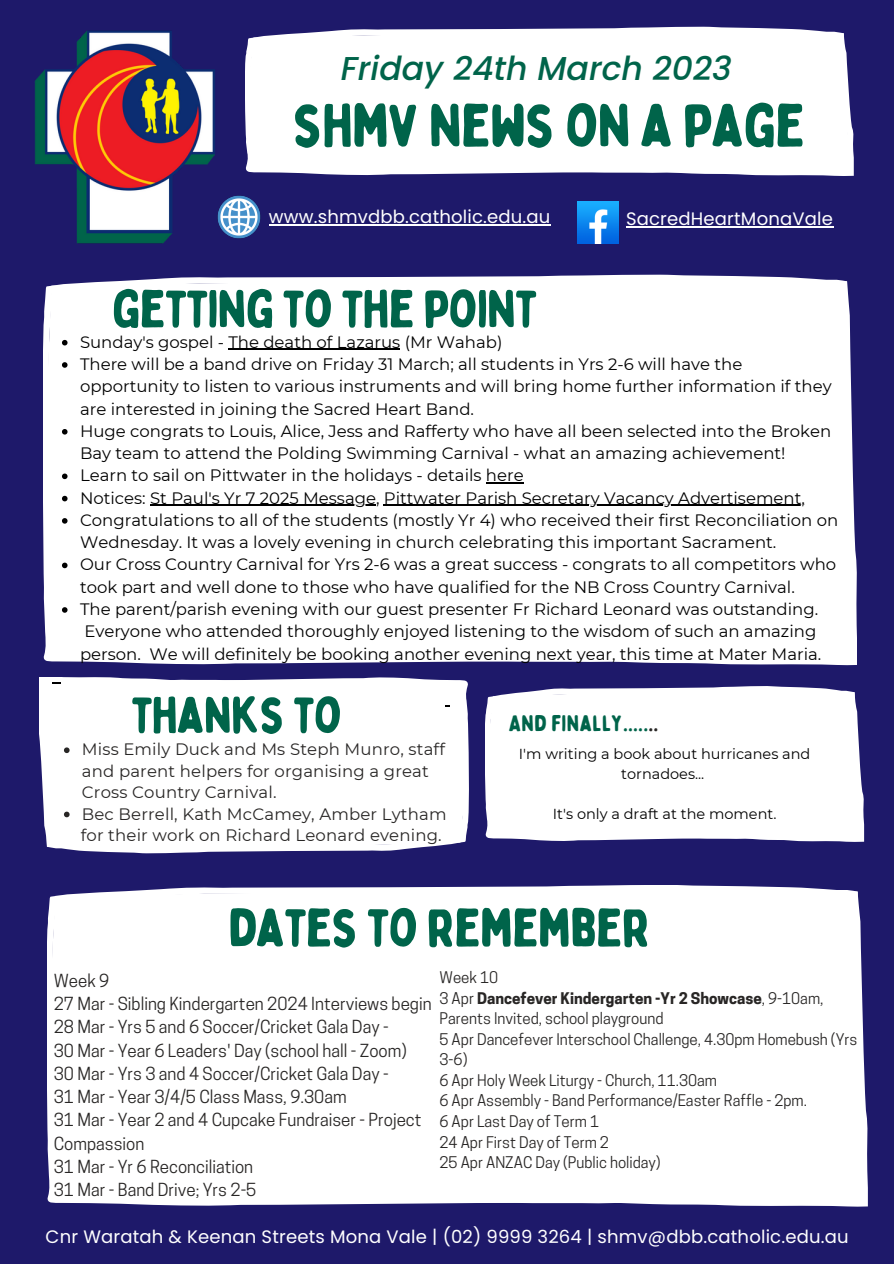
<style>
.page{position:relative;width:894px;height:1264px;background:#fff}
.page>*{position:absolute;margin:0;border:0;box-sizing:border-box;transform-origin:0 0}
.t1{font:60px "Bobby Jones Soft";letter-spacing:-.025em;color:#00644a}
.t2{font:53.25px "Bobby Jones Soft";letter-spacing:-.025em;color:#00644a}
.t3{font:52.5px "Bobby Jones Soft";letter-spacing:-.025em;color:#00644a}
.t4{font:50.7px "Bobby Jones Soft";letter-spacing:-.025em;color:#00644a}
.t5{font:italic 500 33px "Poppins";color:#00644a}
.t6{font:22.5px "Bobby Jones Soft";letter-spacing:.01em;color:#00644a}
.t7{font:18px "Poppins";letter-spacing:.01em;color:#fff}
.t8{font:16.95px/23.2px "Cooper Hewitt";color:#282625}
.t9{font:16.5px/22.2px "Montserrat";color:#000}
.t10{font:16.5px/21.5px "Montserrat";letter-spacing:.01em;color:#282625}
.t11{font:15.15px/20.5px "Cooper Hewitt";color:#282625}
.t12{font:14.55px/20px "Montserrat";color:#000;text-align:center}
.s1{color:#282625}
.s2{font-weight:700}
</style>
<div class="page">
<div style="left:0;top:0;width:893px;height:1263px;background:#1e196a"></div>
<div style="left:298px;top:27px;width:555px;height:149px;background:#fff"></div>
<div style="left:43px;top:275px;width:813px;height:390px;background:#fff"></div>
<div style="left:47px;top:885px;width:821px;height:321px;background:#fff"></div>
<div style="left:39px;top:677px;width:429px;height:176px;background:#fff"></div>
<div style="left:485px;top:686px;width:379px;height:156px;background:#fff"></div>
<img style="left:34px;top:30px;width:264px;height:280px">
<img style="left:577px;top:201px;width:41px;height:42px">
<img style="left:209px;top:187px;width:60px;height:60px">
<hr style="left:626px;top:226px;width:206px;height:1px;background:#fff">
<hr style="left:269px;top:224px;width:281px;height:1px;background:#fff">
<svg style="left:62px;top:340px;width:5px;height:5px"></svg>
<hr style="left:228px;top:349px;width:172px;height:1px;background:#000">
<svg style="left:62px;top:362px;width:5px;height:6px"></svg>
<svg style="left:62px;top:429px;width:5px;height:5px"></svg>
<svg style="left:62px;top:473px;width:5px;height:6px"></svg>
<hr style="left:486px;top:482px;width:37px;height:1px;background:#000">
<svg style="left:62px;top:496px;width:5px;height:5px"></svg>
<hr style="left:150px;top:504px;width:226px;height:2px;background:#000">
<hr style="left:384px;top:504px;width:420px;height:2px;background:#000">
<svg style="left:62px;top:518px;width:5px;height:5px"></svg>
<svg style="left:62px;top:562px;width:5px;height:6px"></svg>
<svg style="left:62px;top:607px;width:5px;height:5px"></svg>
<svg style="left:64px;top:747px;width:6px;height:6px"></svg>
<svg style="left:64px;top:811px;width:6px;height:6px"></svg>
<h3 class="t5" style="left:341px;top:45px;width:392px">Friday 24th March 2023</h3>
<h1 class="t1" style="left:293px;top:88px;width:514px">SHMV NEWS ON A PAGE</h1>
<p class="t7" style="left:269px;top:204px;width:283px">www.shmvdbb.catholic.edu.au</p>
<p class="t7" style="left:626px;top:206px;width:208px">SacredHeartMonaVale</p>
<h3 class="t3" style="left:112px;top:276px;width:427px">GETTING TO THE POINT</h3>
<p class="t9" style="left:80px;top:331px;width:759px">Sunday's gospel - The death of Lazarus (Mr Wahab)<br>There will be a band drive on Friday 31 March; all students in Yrs 2-6 will have the opportunity to listen to various instruments and will bring home further information if they are interested in joining the Sacred Heart Band.<br>Huge congrats to Louis, Alice, Jess and Rafferty who have all been selected into the Broken Bay team to attend the Polding Swimming Carnival - what an amazing achievement!<br>Learn to sail on Pittwater in the holidays - details here<br>Notices: St Paul's Yr 7 2025 Message, Pittwater Parish Secretary Vacancy Advertisement, Congratulations to all of the students (mostly Yr 4) who received their first Reconciliation on Wednesday. It was a lovely evening in church celebrating this important Sacrament.<br>Our Cross Country Carnival for Yrs 2-6 was a great success - congrats to all competitors who took part and well done to those who have qualified for the NB Cross Country Carnival.<br>The parent/parish evening with our guest presenter Fr Richard Leonard was outstanding.<br>Everyone who attended thoroughly enjoyed listening to the wisdom of such an amazing person. We will definitely be booking another evening next year, this time at Mater Maria.</p>
<h3 class="t4" style="left:131px;top:683px;width:212px">THANKS TO</h3>
<h3 class="t6" style="left:509px;top:709px;width:151px">AND FINALLY.....<span class="s1">..</span></h3>
<p class="t10" style="left:81px;top:738px;width:367px">Miss Emily Duck and Ms Steph Munro, staff and parent helpers for organising a great Cross Country Carnival.<br>Bec Berrell, Kath McCamey, Amber Lytham for their work on Richard Leonard evening.</p>
<p class="t12" style="left:519px;top:744px;width:293px">I'm writing a book about hurricanes and tornadoes...</p>
<p class="t12" style="left:552px;top:803px;width:225px">It's only a draft at the moment.</p>
<h2 class="t2" style="left:228px;top:894px;width:423px">DATES TO REMEMBER</h2>
<p class="t8" style="left:54px;top:970px;width:379px">Week 9<br>27 Mar - Sibling Kindergarten 2024 Interviews begin 28 Mar - Yrs 5 and 6 Soccer/Cricket Gala Day -<br>30 Mar - Year 6 Leaders' Day (school hall - Zoom)<br>30 Mar - Yrs 3 and 4 Soccer/Cricket Gala Day -<br>31 Mar - Year 3/4/5 Class Mass, 9.30am<br>31 Mar - Year 2 and 4 Cupcake Fundraiser - Project Compassion<br>31 Mar - Yr 6 Reconciliation<br>31 Mar - Band Drive; Yrs 2-5</p>
<p class="t11" style="left:439px;top:969px;width:419px">Week 10<br>3 Apr <span class="s2">Dancefever Kindergarten -Yr 2 Showcase</span>, 9-10am, Parents Invited, school playground<br>5 Apr Dancefever Interschool Challenge, 4.30pm Homebush (Yrs 3-6)<br>6 Apr Holy Week Liturgy - Church, 11.30am<br>6 Apr Assembly - Band Performance/Easter Raffle - 2pm.<br>6 Apr Last Day of Term 1<br>24 Apr First Day of Term 2<br>25 Apr ANZAC Day (Public holiday)</p>
<p class="t7" style="left:46px;top:1224px;width:804px">Cnr Waratah &amp; Keenan Streets Mona Vale | (02) 9999 3264 | shmv@dbb.catholic.edu.au</p>
</div>
